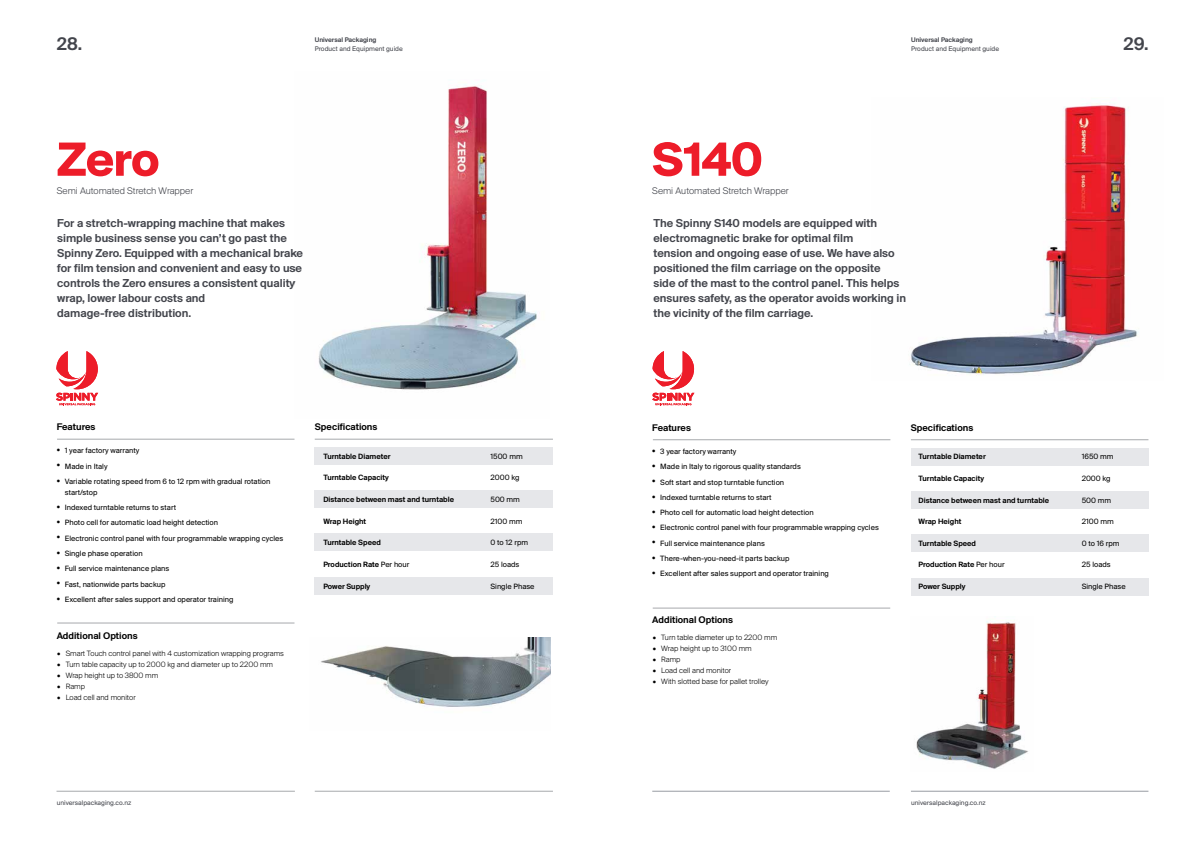
<style>
.page{position:relative;width:1191px;height:842px;background:#fff}
.page>*{position:absolute;margin:0;border:0;box-sizing:border-box;transform-origin:0 0}
.t1{font:700 50px "Suisse BP Intl";letter-spacing:-.02em;color:#ed1c29}
.t2{font:19px "Suisse BP Intl Antique";color:#43454c}
.t3{font:12px/15px "Suisse BP Intl Antique";color:#43454c}
.t4{font:10px "Suisse BP Intl Antique";color:#000}
.t5{font:300 10px "Suisse BP Intl";color:#43454c}
.t6{font:8px/11px "Suisse BP Intl";color:#000}
.t7{font:300 8px "Suisse BP Intl";color:#000}
.t8{font:8px "Suisse BP Intl Antique";color:#000}
.t9{font:7px "Suisse BP Intl";color:#43454c}
.t10{font:7px "Suisse BP Intl Antique";color:#43454c}
.s1{font-weight:400}
.s2{font-family:"Suisse BP Intl"}
</style>
<div class="page">
<div style="left:315px;top:448px;width:238px;height:17px;background:#e6e7ea"></div>
<div style="left:315px;top:534px;width:238px;height:17px;background:#e6e7ea"></div>
<div style="left:315px;top:491px;width:238px;height:17px;background:#e6e7ea"></div>
<div style="left:910px;top:448px;width:238px;height:17px;background:#e6e7ea"></div>
<div style="left:910px;top:535px;width:238px;height:17px;background:#e6e7ea"></div>
<div style="left:910px;top:491px;width:238px;height:17px;background:#e6e7ea"></div>
<div style="left:315px;top:577px;width:238px;height:17px;background:#e6e7ea"></div>
<div style="left:910px;top:578px;width:238px;height:17px;background:#e6e7ea"></div>
<hr style="left:57px;top:623px;width:237px;height:1px;background:#a7a9ac">
<hr style="left:652px;top:608px;width:238px;height:1px;background:#a7a9ac">
<img style="left:318px;top:86px;width:219px;height:304px">
<img style="left:910px;top:104px;width:228px;height:271px">
<hr style="left:653px;top:440px;width:237px;height:1px;background:#a7a9ac">
<hr style="left:911px;top:440px;width:237px;height:1px;background:#a7a9ac">
<hr style="left:57px;top:439px;width:237px;height:1px;background:#a7a9ac">
<hr style="left:315px;top:439px;width:238px;height:1px;background:#a7a9ac">
<hr style="left:315px;top:791px;width:238px;height:1px;background:#a7a9ac">
<hr style="left:911px;top:791px;width:237px;height:1px;background:#989ca3">
<hr style="left:57px;top:791px;width:238px;height:1px;background:#a7a9ac">
<hr style="left:652px;top:791px;width:237px;height:1px;background:#989ca3">
<img style="left:916px;top:616px;width:112px;height:153px">
<svg style="left:652px;top:351px;width:42px;height:54px"></svg>
<svg style="left:56px;top:351px;width:42px;height:54px"></svg>
<img style="left:321px;top:637px;width:230px;height:70px">
<h2 class="t2" style="left:57px;top:33px;width:27px">28.</h2>
<p class="t10" style="left:315px;top:36px;width:63px">Universal Packaging</p>
<p class="t9" style="left:315px;top:45px;width:90px">Product and Equipment guide</p>
<h1 class="t1" style="left:57px;top:130px;width:104px">Zero</h1>
<p class="t5" style="left:57px;top:185px;width:138px">Semi Automated Stretch Wrapper</p>
<h1 class="t1" style="left:652px;top:130px;width:113px">S140</h1>
<p class="t5" style="left:652px;top:185px;width:138px">Semi Automated Stretch Wrapper</p>
<p class="t10" style="left:911px;top:36px;width:63px">Universal Packaging</p>
<p class="t9" style="left:911px;top:45px;width:90px">Product and Equipment guide</p>
<h2 class="t2" style="left:1123px;top:33px;width:26px">29.</h2>
<p class="t3" style="left:57px;top:216px;width:247px">For a stretch-wrapping machine that makes simple business sense you can’t go past the Spinny Zero. Equipped with a mechanical brake for film tension and convenient and easy to use controls the Zero ensures a consistent quality wrap, lower labour costs and<br>damage-free distribution.</p>
<p class="t3" style="left:653px;top:216px;width:254px">The Spinny S140 models are equipped with electromagnetic brake for optimal film<br>tension and ongoing ease of use. We have also positioned the film carriage on the opposite<br>side of the mast to the control panel. This helps ensures safety, as the operator avoids working in the vicinity of the film carriage.</p>
<p class="t4" style="left:57px;top:421px;width:40px">Features</p>
<p class="t4" style="left:315px;top:421px;width:64px">Specifications</p>
<p class="t6" style="left:57px;top:445px;width:84px">• 1 year factory warranty</p>
<p class="t6" style="left:57px;top:460px;width:52px">• Made in Italy</p>
<p class="t6" style="left:65px;top:476px;width:207px;text-indent:-8px">• Variable rotating speed from 6 to 12 rpm with gradual rotation start/stop</p>
<p class="t6" style="left:57px;top:502px;width:121px">• Indexed turntable returns to start</p>
<p class="t6" style="left:57px;top:517px;width:163px">• Photo cell for automatic load height detection</p>
<p class="t6" style="left:57px;top:532px;width:228px">• Electronic control panel with four programmable wrapping cycles</p>
<p class="t6" style="left:57px;top:548px;width:87px">• Single phase operation</p>
<p class="t6" style="left:57px;top:563px;width:114px">• Full service maintenance plans</p>
<p class="t6" style="left:57px;top:578px;width:110px">• Fast, nationwide parts backup</p>
<p class="t6" style="left:57px;top:593px;width:178px">• Excellent after sales support and operator training</p>
<p class="t4" style="left:57px;top:630px;width:82px">Additional Options</p>
<p class="t7" style="left:57px;top:649px;width:228px"><span class="s1">•</span> Smart Touch control panel with 4 customization wrapping programs</p>
<p class="t7" style="left:57px;top:660px;width:217px"><span class="s1">•</span> Turn table capacity up to 2000 kg and diameter up to 2200 mm</p>
<p class="t7" style="left:57px;top:671px;width:102px"><span class="s1">•</span> Wrap height up to 3800 mm</p>
<p class="t7" style="left:57px;top:682px;width:29px"><span class="s1">•</span> Ramp</p>
<p class="t7" style="left:57px;top:693px;width:80px"><span class="s1">•</span> Load cell and monitor</p>
<p class="t8" style="left:323px;top:451px;width:69px">Turntable Diameter</p>
<p class="t6" style="left:490px;top:450px;width:34px">1500 mm</p>
<p class="t8" style="left:323px;top:473px;width:67px">Turntable Capacity</p>
<p class="t6" style="left:490px;top:472px;width:30px">2000 kg</p>
<p class="t8" style="left:323px;top:495px;width:132px">Distance between mast and turntable</p>
<p class="t6" style="left:490px;top:494px;width:31px">500 mm</p>
<p class="t8" style="left:323px;top:516px;width:44px">Wrap Height</p>
<p class="t6" style="left:490px;top:515px;width:34px">2100 mm</p>
<p class="t8" style="left:323px;top:538px;width:59px">Turntable Speed</p>
<p class="t6" style="left:490px;top:537px;width:39px">0 to 12 rpm</p>
<p class="t8" style="left:323px;top:559px;width:87px">Production Rate <span class="s2">Per hour</span></p>
<p class="t6" style="left:490px;top:559px;width:30px">25 loads</p>
<p class="t8" style="left:323px;top:581px;width:48px">Power Supply</p>
<p class="t6" style="left:490px;top:580px;width:46px">Single Phase</p>
<p class="t9" style="left:57px;top:799px;width:76px">universalpackaging.co.nz</p>
<p class="t4" style="left:652px;top:421px;width:40px">Features</p>
<p class="t4" style="left:910px;top:421px;width:64px">Specifications</p>
<p class="t6" style="left:652px;top:446px;width:86px">• 3 year factory warranty</p>
<p class="t6" style="left:652px;top:461px;width:150px">• Made in Italy to rigorous quality standards</p>
<p class="t6" style="left:652px;top:476px;width:133px">• Soft start and stop turntable function</p>
<p class="t6" style="left:652px;top:491px;width:121px">• Indexed turntable returns to start</p>
<p class="t6" style="left:652px;top:507px;width:163px">• Photo cell for automatic load height detection</p>
<p class="t6" style="left:652px;top:522px;width:228px">• Electronic control panel with four programmable wrapping cycles</p>
<p class="t6" style="left:652px;top:537px;width:114px">• Full service maintenance plans</p>
<p class="t6" style="left:652px;top:552px;width:139px">• There-when-you-need-it parts backup</p>
<p class="t6" style="left:652px;top:568px;width:178px">• Excellent after sales support and operator training</p>
<p class="t4" style="left:652px;top:613px;width:82px">Additional Options</p>
<p class="t7" style="left:653px;top:632px;width:126px">• Turn table diameter up to 2200 mm</p>
<p class="t7" style="left:653px;top:643px;width:100px">• Wrap height up to 3100 mm</p>
<p class="t7" style="left:653px;top:654px;width:29px">• Ramp</p>
<p class="t7" style="left:653px;top:665px;width:80px">• Load cell and monitor</p>
<p class="t7" style="left:653px;top:676px;width:117px">• With slotted base for pallet trolley</p>
<p class="t8" style="left:918px;top:452px;width:69px">Turntable Diameter</p>
<p class="t6" style="left:1081px;top:451px;width:33px">1650 mm</p>
<p class="t8" style="left:918px;top:473px;width:67px">Turntable Capacity</p>
<p class="t6" style="left:1081px;top:473px;width:30px">2000 kg</p>
<p class="t8" style="left:918px;top:495px;width:132px">Distance between mast and turntable</p>
<p class="t6" style="left:1081px;top:494px;width:31px">500 mm</p>
<p class="t8" style="left:918px;top:517px;width:44px">Wrap Height</p>
<p class="t6" style="left:1081px;top:516px;width:34px">2100 mm</p>
<p class="t8" style="left:918px;top:538px;width:59px">Turntable Speed</p>
<p class="t6" style="left:1081px;top:537px;width:39px">0 to 16 rpm</p>
<p class="t8" style="left:918px;top:560px;width:87px">Production Rate <span class="s2">Per hour</span></p>
<p class="t6" style="left:1081px;top:559px;width:30px">25 loads</p>
<p class="t8" style="left:918px;top:582px;width:48px">Power Supply</p>
<p class="t6" style="left:1081px;top:581px;width:46px">Single Phase</p>
<p class="t9" style="left:911px;top:799px;width:76px">universalpackaging.co.nz</p>
</div>
